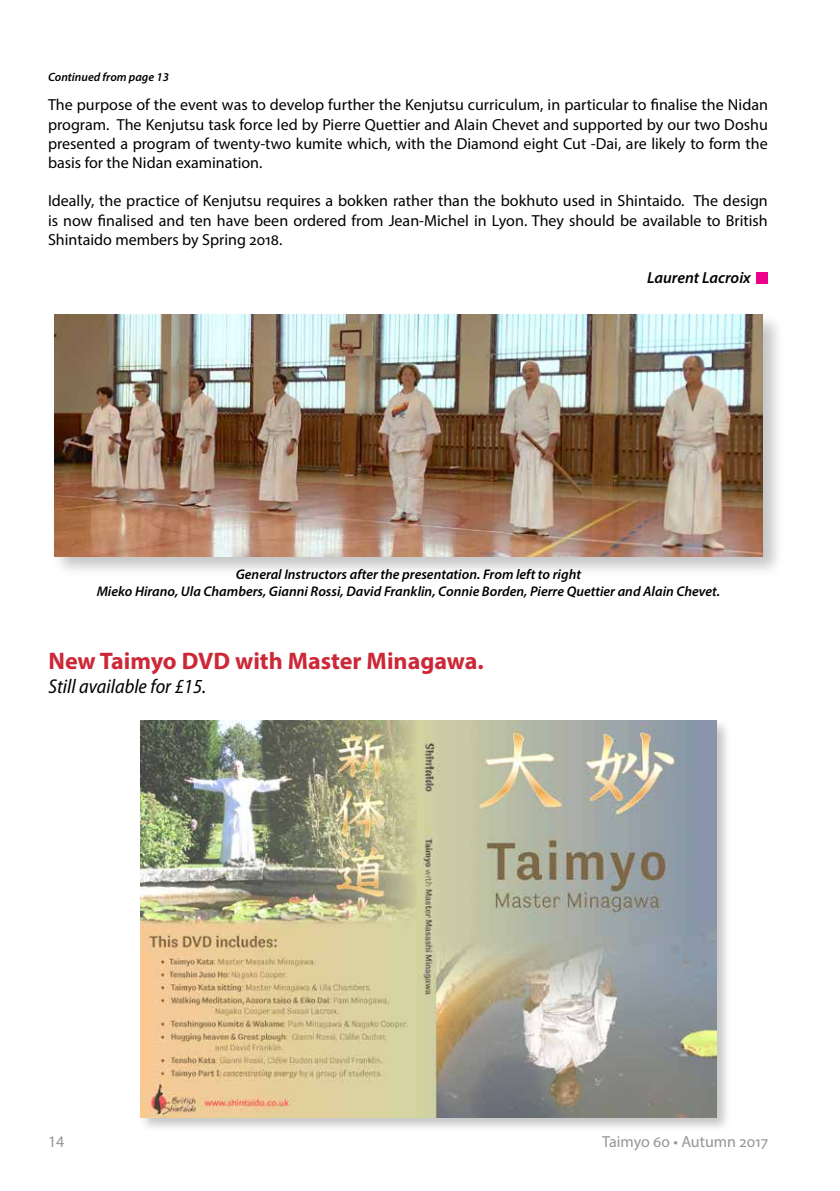
<style>
.page{position:relative;width:840px;height:1191px;background:#fff}
.page>*{position:absolute;margin:0;border:0;box-sizing:border-box;transform-origin:0 0}
.t1{font:700 24px "Myriad Pro";color:#cc2837}
.t2{font:italic semi-condensed 20px "Myriad Pro";color:#000}
.Text_normal{font:16px/19.2px "Myriad Pro";color:#000;text-align:justify}
.t3{font:16px "Myriad Pro";color:#939598}
.Text_normal-2{font:italic 600 16px "Myriad Pro";color:#000}
.Picture_legends{font:italic 600 14px "Myriad Pro";color:#000}
.t4{font:italic 600 12px "Myriad Pro";color:#000}
</style>
<div class="page">
<div style="left:138px;top:719px;width:593px;height:414px;background:#000;opacity:.23"></div>
<img style="left:140px;top:720px;width:575px;height:397px">
<div style="left:756px;top:272px;width:11px;height:11px;background:#ec008c"></div>
<div style="left:51px;top:312px;width:732px;height:265px;background:#000;opacity:.23"></div>
<img style="left:54px;top:315px;width:708px;height:241px">
<p class="t4" style="left:48px;top:69px;width:122px">Continued from page 13</p>
<p class="Text_normal" style="left:48px;top:95px;width:721px">The purpose of the event was to develop further the Kenjutsu curriculum, in particular to finalise the Nidan program. The Kenjutsu task force led by Pierre Quettier and Alain Chevet and supported by our two Doshu presented a program of twenty-two kumite which, with the Diamond eight Cut -Dai, are likely to form the basis for the Nidan examination.</p>
<p class="Text_normal" style="left:48px;top:191px;width:721px">Ideally, the practice of Kenjutsu requires a bokken rather than the bokhuto used in Shintaido. The design is now finalised and ten have been ordered from Jean-Michel in Lyon. They should be available to British Shintaido members by Spring 2018.</p>
<p class="Text_normal-2" style="left:646px;top:268px;width:105px">Laurent Lacroix</p>
<p class="Picture_legends" style="left:236px;top:566px;width:346px">General Instructors after the presentation. From left to right</p>
<p class="Picture_legends" style="left:97px;top:582px;width:624px">Mieko Hirano, Ula Chambers, Gianni Rossi, David Franklin, Connie Borden, Pierre Quettier and Alain Chevet.</p>
<p class="t1" style="left:48px;top:645px;width:436px">New Taimyo DVD with Master Minagawa.</p>
<p class="t2" style="left:48px;top:676px;width:159px">Still available for £15.</p>
<p class="t3" style="left:48px;top:1131px;width:18px">14</p>
<p class="t3" style="left:601px;top:1131px;width:167px">Taimyo 60 • Autumn 2017</p>
</div>
